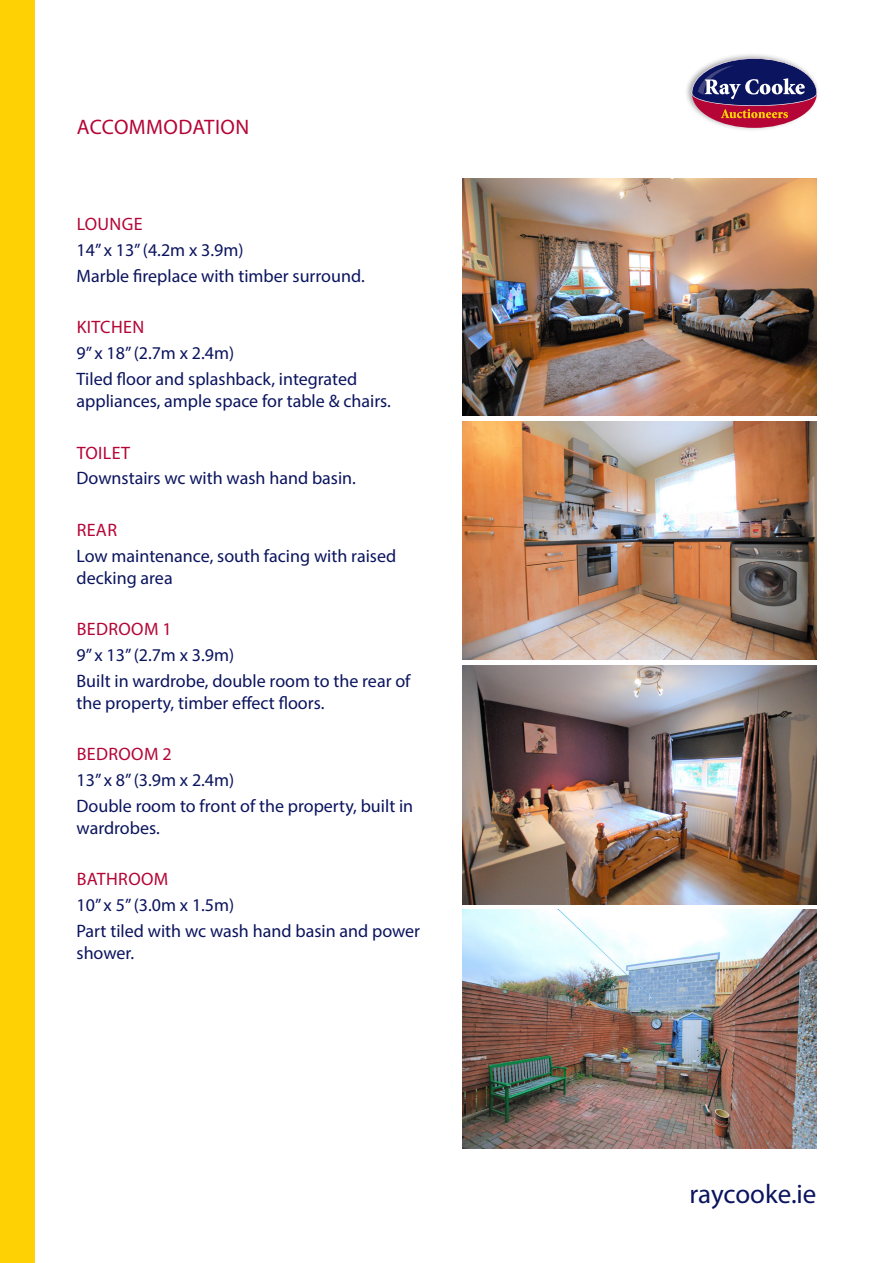
<style>
.page{position:relative;width:893px;height:1263px;background:#fff}
.page>*{position:absolute;margin:0;border:0;box-sizing:border-box;transform-origin:0 0}
.t1{font:27px "Myriad Pro";letter-spacing:-.005em;color:#0b145e}
.RC_Body_Head{font:21px "Myriad Pro";letter-spacing:.02em;color:#b50536}
.RC_Body_Accommodatio{font:18px/21.6px "Myriad Pro";color:#0b145e}
.RC_Body_Sub_Head{font:18px "Myriad Pro";letter-spacing:.02em;color:#b50536}
</style>
<div class="page">
<div style="left:0;top:0;width:34px;height:1263px;background:#fed105"></div>
<img style="left:686px;top:54px;width:132px;height:76px">
<div style="left:692px;top:59px;width:125px;height:69px;background:#b50536;border-radius:50%"></div>
<svg style="left:692px;top:58px;width:125px;height:60px"></svg>
<img style="left:463px;top:910px;width:354px;height:238px">
<img style="left:463px;top:665px;width:354px;height:239px">
<img style="left:463px;top:421px;width:354px;height:239px">
<img style="left:463px;top:179px;width:354px;height:237px">
<p class="RC_Body_Head" style="left:77px;top:114px;width:174px">ACCOMMODATION</p>
<p class="RC_Body_Sub_Head" style="left:77px;top:213px;width:67px">LOUNGE</p>
<p class="RC_Body_Accommodatio" style="left:77px;top:239px;width:169px">14’’ x 13” (4.2m x 3.9m)</p>
<p class="RC_Body_Accommodatio" style="left:77px;top:265px;width:290px">Marble fireplace with timber surround.</p>
<p class="RC_Body_Sub_Head" style="left:77px;top:316px;width:69px">KITCHEN</p>
<p class="RC_Body_Accommodatio" style="left:77px;top:342px;width:159px">9” x 18” (2.7m x 2.4m)</p>
<p class="RC_Body_Accommodatio" style="left:77px;top:368px;width:316px">Tiled floor and splashback, integrated appliances, ample space for table &amp; chairs.</p>
<p class="RC_Body_Sub_Head" style="left:77px;top:441px;width:55px">TOILET</p>
<p class="RC_Body_Accommodatio" style="left:77px;top:467px;width:281px">Downstairs wc with wash hand basin.</p>
<p class="RC_Body_Sub_Head" style="left:77px;top:519px;width:42px">REAR</p>
<p class="RC_Body_Accommodatio" style="left:77px;top:545px;width:321px">Low maintenance, south facing with raised decking area</p>
<p class="RC_Body_Sub_Head" style="left:77px;top:618px;width:97px">BEDROOM 1</p>
<p class="RC_Body_Accommodatio" style="left:77px;top:644px;width:159px">9” x 13” (2.7m x 3.9m)</p>
<p class="RC_Body_Accommodatio" style="left:77px;top:670px;width:335px">Built in wardrobe, double room to the rear of the property, timber effect floors.</p>
<p class="RC_Body_Sub_Head" style="left:77px;top:743px;width:97px">BEDROOM 2</p>
<p class="RC_Body_Accommodatio" style="left:77px;top:769px;width:159px">13’’ x 8” (3.9m x 2.4m)</p>
<p class="RC_Body_Accommodatio" style="left:77px;top:795px;width:338px">Double room to front of the property, built in wardrobes.</p>
<p class="RC_Body_Sub_Head" style="left:77px;top:868px;width:93px">BATHROOM</p>
<p class="RC_Body_Accommodatio" style="left:77px;top:894px;width:159px">10” x 5’’ (3.0m x 1.5m)</p>
<p class="RC_Body_Accommodatio" style="left:77px;top:920px;width:345px">Part tiled with wc wash hand basin and power shower.</p>
<h1 class="t1" style="left:690px;top:1178px;width:128px">raycooke.ie</h1>
</div>
